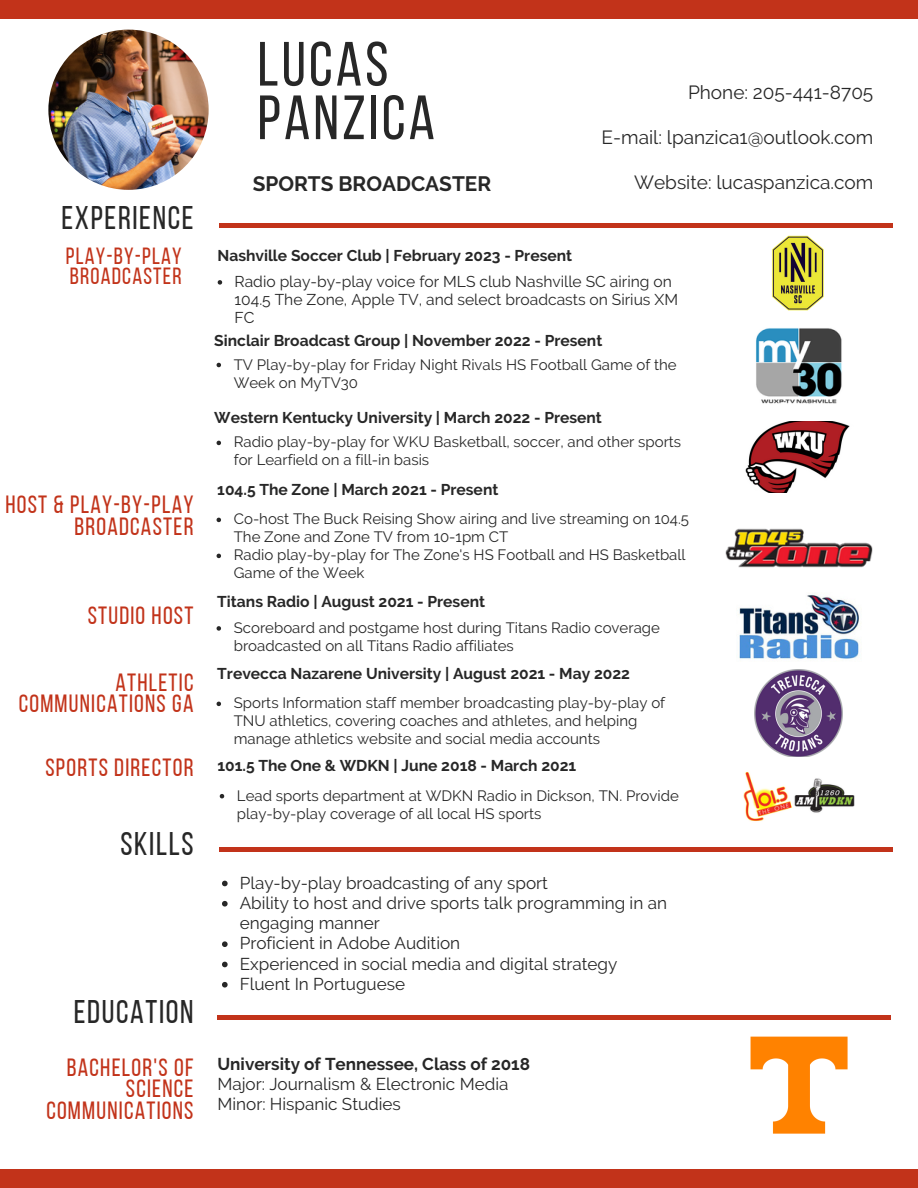
<style>
.page{position:relative;width:918px;height:1188px;background:#fff}
.page>*{position:absolute;margin:0;border:0;box-sizing:border-box;transform-origin:0 0}
.t1{font:62.4px/53.6px "Bebas Neue";letter-spacing:.05em;color:#272727}
.t2{font:32.7px "Bebas Neue";letter-spacing:.05em;color:#272727}
.t3{font:24.9px/21.3px "Bebas Neue";letter-spacing:.05em;color:#c2331a;text-align:right}
.t4{font:23.4px/20.1px "Bebas Neue";letter-spacing:.05em;color:#c2331a}
.t5{font:700 20.85px "Raleway";color:#272727}
.t6{font:19.05px "Raleway";color:#272727}
.t7{font:17.1px/20.2px "Raleway";color:#272727}
.t8{font:700 15.6px "Raleway";color:#272727}
.t9{font:15.6px/18px "Raleway";color:#272727}
.t10{font:15px/18px "Raleway";color:#272727}
.s1{font-weight:700}
</style>
<div class="page">
<div style="left:219px;top:223px;width:674px;height:5px;background:#c2331a"></div>
<div style="left:219px;top:847px;width:674px;height:5px;background:#c2331a"></div>
<div style="left:217px;top:1015px;width:674px;height:5px;background:#c2331a"></div>
<div style="left:0;top:1169px;width:918px;height:19px;background:#c2331a"></div>
<div style="left:0;top:0;width:918px;height:19px;background:#c2331a"></div>
<img style="left:48px;top:30px;width:161px;height:160px;border-radius:50%">
<img style="left:772px;top:235px;width:52px;height:76px">
<img style="left:745px;top:421px;width:105px;height:71px">
<img style="left:725px;top:528px;width:148px;height:40px">
<img style="left:738px;top:594px;width:122px;height:65px">
<img style="left:755px;top:669px;width:88px;height:88px">
<img style="left:744px;top:772px;width:110px;height:50px">
<img style="left:750px;top:1037px;width:97px;height:96px">
<img style="left:756px;top:328px;width:86px;height:76px">
<svg style="left:217px;top:518px;width:4px;height:4px"></svg>
<svg style="left:217px;top:554px;width:4px;height:4px"></svg>
<svg style="left:217px;top:626px;width:4px;height:5px"></svg>
<svg style="left:222px;top:881px;width:6px;height:5px"></svg>
<svg style="left:222px;top:901px;width:6px;height:6px"></svg>
<svg style="left:222px;top:941px;width:6px;height:6px"></svg>
<svg style="left:222px;top:962px;width:6px;height:5px"></svg>
<svg style="left:222px;top:982px;width:6px;height:6px"></svg>
<svg style="left:217px;top:702px;width:4px;height:4px"></svg>
<svg style="left:220px;top:794px;width:4px;height:4px"></svg>
<svg style="left:218px;top:280px;width:4px;height:5px"></svg>
<svg style="left:217px;top:441px;width:4px;height:4px"></svg>
<svg style="left:217px;top:363px;width:4px;height:4px"></svg>
<p class="t2" style="left:62px;top:205px;width:134px">EXPERIENCE</p>
<h5 class="t1" style="left:258px;top:43px;width:179px">LUCAS<br>PANZICA</h5>
<h3 class="t5" style="left:253px;top:171px;width:240px">SPORTS BROADCASTER</h3>
<p class="t6" style="left:688px;top:81px;width:187px">Phone: 205-441-8705</p>
<h5 class="t6" style="left:602px;top:126px;width:273px">E-mail: lpanzica1@outlook.com</h5>
<p class="t6" style="left:634px;top:171px;width:241px">Website: lucaspanzica.com</p>
<p class="t4" style="left:66px;top:248px;width:117px">PLAY-BY-PLAY<br>BROADCASTER</p>
<p class="t8" style="left:217px;top:246px;width:356px">Nashville Soccer Club | February 2023 - Present</p>
<p class="t9" style="left:235px;top:272px;width:445px">Radio play-by-play voice for MLS club Nashville SC airing on<br>104.5 The Zone, Apple TV, and select broadcasts on Sirius XM<br>FC</p>
<p class="t8" style="left:214px;top:332px;width:390px">Sinclair Broadcast Group | November 2022 - Present</p>
<p class="t10" style="left:234px;top:355px;width:444px">TV Play-by-play for Friday Night Rivals HS Football Game of the<br>Week on MyTV30</p>
<h2 class="t8" style="left:214px;top:409px;width:389px">Western Kentucky University | March 2022 - Present</h2>
<p class="t3" style="left:5px;top:496px;width:190px">HOST &amp; PLAY-BY-PLAY<br>BROADCASTER</p>
<h5 class="t3" style="left:88px;top:607px;width:107px">STUDIO HOST</h5>
<p class="t10" style="left:234px;top:433px;width:449px">Radio play-by-play for WKU Basketball, soccer, and other sports for Learfield on a fill-in basis</p>
<h3 class="t8" style="left:217px;top:481px;width:283px">104.5 The Zone | March 2021 - Present</h3>
<h5 class="t10" style="left:234px;top:510px;width:457px">Co-host The Buck Reising Show airing and live streaming on 104.5<br>The Zone and Zone TV from 10-1pm CT</h5>
<p class="t10" style="left:234px;top:546px;width:453px">Radio play-by-play for The Zone's HS Football and HS Basketball<br>Game of the Week</p>
<p class="t8" style="left:217px;top:593px;width:269px">Titans Radio | August 2021 - Present</p>
<p class="t10" style="left:234px;top:619px;width:428px">Scoreboard and postgame host during Titans Radio coverage broadcasted on all Titans Radio affiliates</p>
<p class="t3" style="left:19px;top:674px;width:176px">ATHLETIC<br>COMMUNICATIONS GA</p>
<h5 class="t8" style="left:217px;top:664px;width:414px">Trevecca Nazarene University | August 2021 - May 2022</h5>
<p class="t10" style="left:234px;top:694px;width:433px">Sports Information staff member broadcasting play-by-play of<br>TNU athletics, covering coaches and athletes, and helping manage athletics website and social media accounts</p>
<p class="t3" style="left:45px;top:759px;width:150px">SPORTS DIRECTOR</p>
<p class="t8" style="left:217px;top:756px;width:360px">101.5 The One &amp; WDKN | June 2018 - March 2021</p>
<h2 class="t2" style="left:120px;top:831px;width:75px">SKILLS</h2>
<h3 class="t10" style="left:237px;top:786px;width:443px">Lead sports department at WDKN Radio in Dickson, TN. Provide play-by-play coverage of all local HS sports</h3>
<p class="t7" style="left:240px;top:872px;width:310px">Play-by-play broadcasting of any sport</p>
<p class="t7" style="left:240px;top:893px;width:429px">Ability to host and drive sports talk programming in an engaging manner</p>
<h3 class="t7" style="left:240px;top:933px;width:222px">Proficient in Adobe Audition</h3>
<h3 class="t7" style="left:240px;top:953px;width:379px">Experienced in social media and digital strategy</h3>
<h3 class="t7" style="left:240px;top:974px;width:167px">Fluent In Portuguese</h3>
<h5 class="t2" style="left:74px;top:999px;width:121px">EDUCATION</h5>
<p class="t3" style="left:46px;top:1059px;width:149px">BACHELOR'S OF<br>SCIENCE<br>COMMUNICATIONS</p>
<h5 class="t7" style="left:217px;top:1054px;width:314px"><span class="s1">University of Tennessee, Class of 2018<br></span>Major: Journalism &amp; Electronic Media<br>Minor: Hispanic Studies</h5>
</div>
